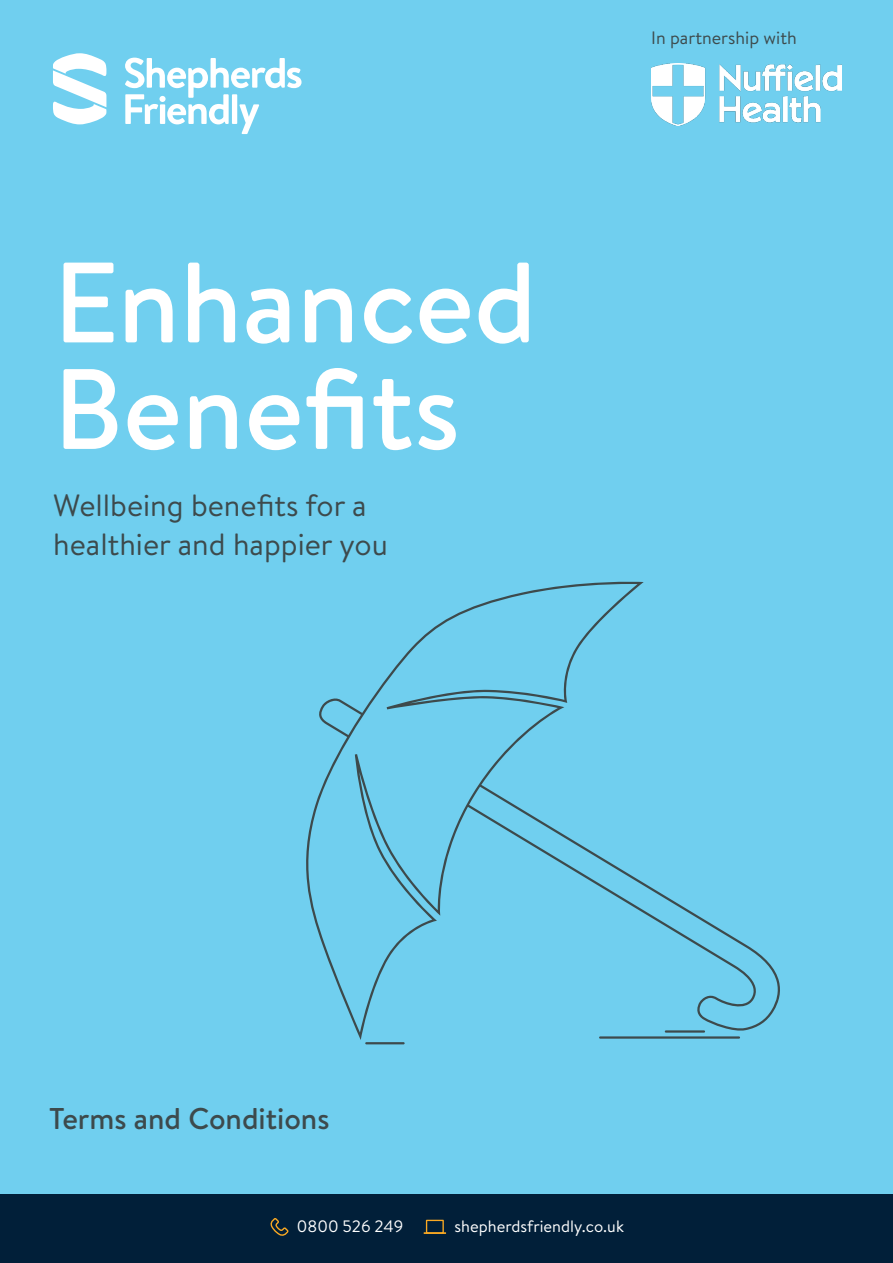
<style>
.page{position:relative;width:893px;height:1263px;background:#70cfef}
.page>*{position:absolute;margin:0;border:0;box-sizing:border-box;transform-origin:0 0}
.BODY{font:500 114px/106.5px "Brandon Text";color:#fff}
.BODY-2{font:30.75px/39px "Brandon Text";color:#3d4a4c}
.BODY-3{font:500 30px "Brandon Text";color:#3d4a4c}
.BODY-4{font:18px "Brandon Text";color:#3d4a4c}
.BODY-5{font:16.5px "Brandon Text";color:#fff}
</style>
<div class="page">
<div style="left:0;top:1195px;width:893px;height:68px;background:#011f39"></div>
<svg style="left:270px;top:1218px;width:19px;height:18px"></svg>
<hr style="left:424px;top:1232px;width:22px;height:2px;background:#faa923">
<div style="left:426px;top:1220px;width:18px;height:14px;border:1px solid #faa923"></div>
<svg style="left:125px;top:58px;width:177px;height:76px"></svg>
<svg style="left:53px;top:76px;width:53px;height:26px"></svg>
<img style="left:53px;top:53px;width:53px;height:23px">
<img style="left:53px;top:102px;width:54px;height:22px">
<svg style="left:306px;top:581px;width:474px;height:459px"></svg>
<hr style="left:665px;top:1030px;width:40px;height:3px;background:#3d4a4c">
<hr style="left:599px;top:1036px;width:141px;height:3px;background:#3d4a4c">
<hr style="left:365px;top:1042px;width:40px;height:2px;background:#3d4a4c">
<img style="left:651px;top:63px;width:190px;height:63px">
<div style="left:261px;top:102px;width:8px;height:32px;background:#70cfef"></div>
<p class="BODY" style="left:53px;top:247px;width:485px">Enhanced<br>Benefits</p>
<p class="BODY-2" style="left:53px;top:484px;width:336px">Wellbeing benefits for a healthier and happier you</p>
<p class="BODY-4" style="left:651px;top:26px;width:147px">In partnership with</p>
<p class="BODY-3" style="left:49px;top:1097px;width:282px">Terms and Conditions</p>
<p class="BODY-5" style="left:297px;top:1215px;width:108px">0800 526 249</p>
<p class="BODY-5" style="left:455px;top:1215px;width:171px">shepherdsfriendly.co.uk</p>
</div>
